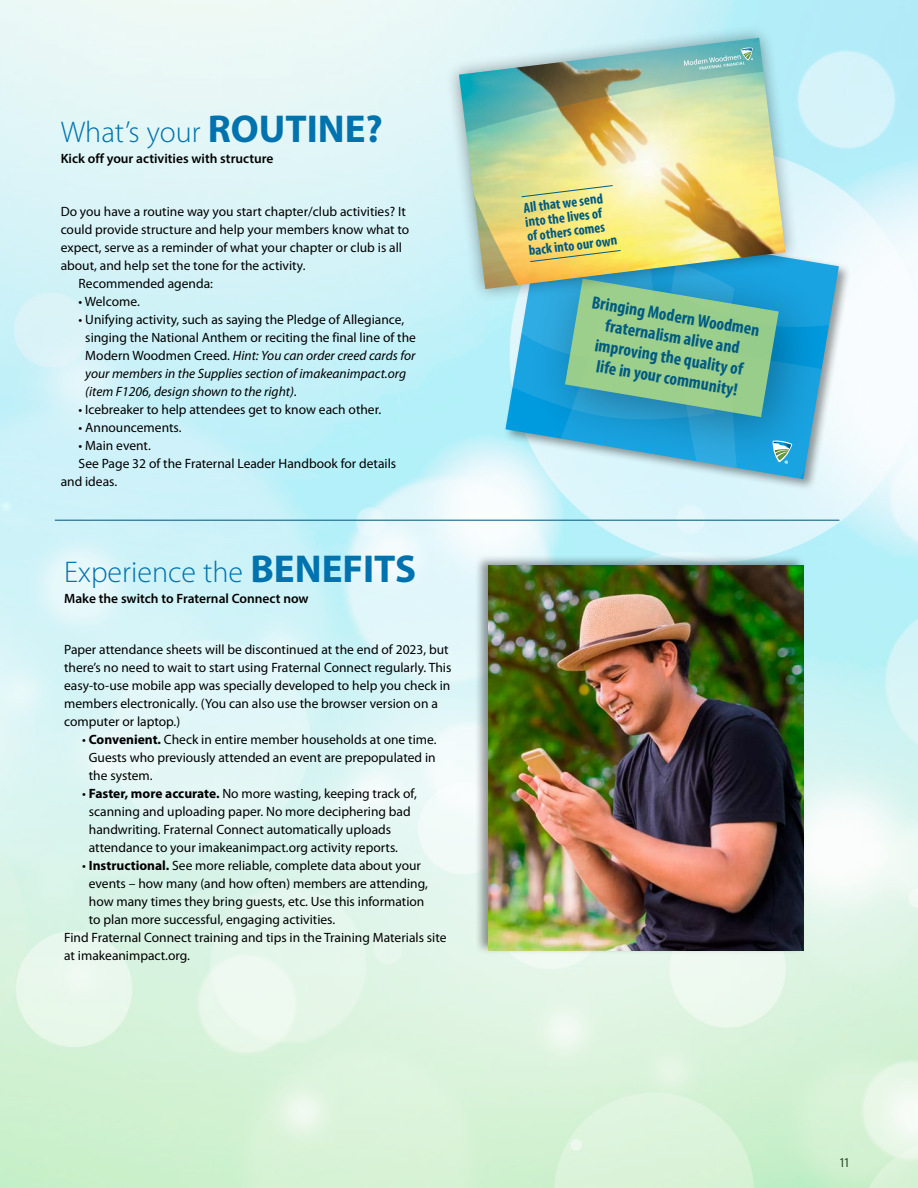
<style>
.page{position:relative;width:918px;height:1188px;background:#fff}
.page>*{position:absolute;margin:0;border:0;box-sizing:border-box;transform-origin:0 0}
.t1{font:300 30px "Myriad Pro";color:#0073ae}
.t2{font:700 condensed 17.85px/20.7px "Myriad Pro";color:#005b82;text-align:center}
.t3{font:700 condensed 14.4px/14.4px "Myriad Pro";color:#005b82}
.t4{font:13.5px/18px "Myriad Pro";color:#000}
.t5{font:600 13.5px "Myriad Pro";color:#000}
.t6{font:condensed 13.5px "Myriad Pro";color:#000}
.s1{font-weight:700;font-size:39px}
.s2{font-style:italic}
.s3{font-weight:700}
</style>
<div class="page">
<hr style="left:55px;top:520px;width:784px;height:1px;background:#00537b">
<div style="left:503px;top:213px;width:349px;height:278px;background:#000;opacity:.4"></div>
<div style="left:445px;top:24px;width:355px;height:279px;background:#000;opacity:.4"></div>
<img style="left:459px;top:38px;width:326px;height:118px">
<img style="left:459px;top:38px;width:304px;height:94px">
<img style="left:459px;top:156px;width:380px;height:323px">
<div style="left:474px;top:554px;width:332px;height:401px;background:#000;opacity:.4"></div>
<img style="left:488px;top:566px;width:316px;height:384px">
<h1 class="t1" style="left:61px;top:114px;width:324px">What’s your <span class="s1">ROUTINE?</span></h1>
<p class="t5" style="left:61px;top:150px;width:214px">Kick off your activities with structure</p>
<p class="t4" style="left:61px;top:203px;width:347px">Do you have a routine way you start chapter/club activities? It</p>
<p class="t4" style="left:61px;top:221px;width:350px">could provide structure and help your members know what to</p>
<p class="t4" style="left:61px;top:239px;width:343px">expect, serve as a reminder of what your chapter or club is all</p>
<p class="t4" style="left:61px;top:257px;width:246px">about, and help set the tone for the activity.</p>
<p class="t4" style="left:79px;top:275px;width:136px">Recommended agenda:</p>
<p class="t4" style="left:79px;top:293px;width:63px">• Welcome.</p>
<p class="t4" style="left:85px;top:311px;width:332px;text-indent:-7px">• Unifying activity, such as saying the Pledge of Allegiance, singing the National Anthem or reciting the final line of the Modern Woodmen Creed. <span class="s2">Hint: You can order creed cards for your members in the Supplies section of imakeanimpact.org (item F1206, design shown to the right)</span>.</p>
<p class="t4" style="left:79px;top:401px;width:304px">• Icebreaker to help attendees get to know each other.</p>
<p class="t4" style="left:79px;top:419px;width:104px">• Announcements.</p>
<p class="t4" style="left:79px;top:437px;width:74px">• Main event.</p>
<p class="t4" style="left:79px;top:455px;width:319px">See Page 32 of the Fraternal Leader Handbook for details</p>
<p class="t4" style="left:61px;top:473px;width:58px">and ideas.</p>
<h1 class="t1" style="left:64px;top:554px;width:354px">Experience the <span class="s1">BENEFITS</span></h1>
<p class="t5" style="left:64px;top:590px;width:246px">Make the switch to Fraternal Connect now</p>
<p class="t4" style="left:64px;top:641px;width:389px">Paper attendance sheets will be discontinued at the end of 2023, but there’s no need to wait to start using Fraternal Connect regularly. This easy-to-use mobile app was specially developed to help you check in members electronically. (You can also use the browser version on a computer or laptop.)</p>
<p class="t4" style="left:89px;top:731px;width:349px;text-align:justify;text-indent:-7px">• <span class="s3">Convenient.</span> Check in entire member households at one time.<br>Guests who previously attended an event are prepopulated in the system.</p>
<p class="t4" style="left:89px;top:785px;width:330px;text-indent:-7px">• <span class="s3">Faster, more accurate.</span> No more wasting, keeping track of, scanning and uploading paper. No more deciphering bad handwriting. Fraternal Connect automatically uploads attendance to your imakeanimpact.org activity reports.</p>
<p class="t4" style="left:82px;top:856px;width:340px">• <span class="s3">Instructional.</span> See more reliable, complete data about your</p>
<p class="t4" style="left:89px;top:874px;width:341px">events – how many (and how often) members are attending,</p>
<p class="t4" style="left:89px;top:892px;width:337px">how many times they bring guests, etc. Use this information</p>
<p class="t4" style="left:89px;top:910px;width:248px">to plan more successful, engaging activities.</p>
<p class="t4" style="left:64px;top:928px;width:384px">Find Fraternal Connect training and tips in the Training Materials site</p>
<p class="t4" style="left:64px;top:946px;width:127px">at imakeanimpact.org.</p>
<p class="t3" style="left:523px;top:200px;width:90px;rotate:-7deg">All that we send into the lives of of others comes back into our own</p>
<h2 class="t2" style="left:594px;top:292px;width:171px;rotate:9deg">Bringing Modern Woodmen fraternalism alive and improving the quality of life in your community!</h2>
<p class="t6" style="left:840px;top:1155px;width:11px">11</p>
</div>
